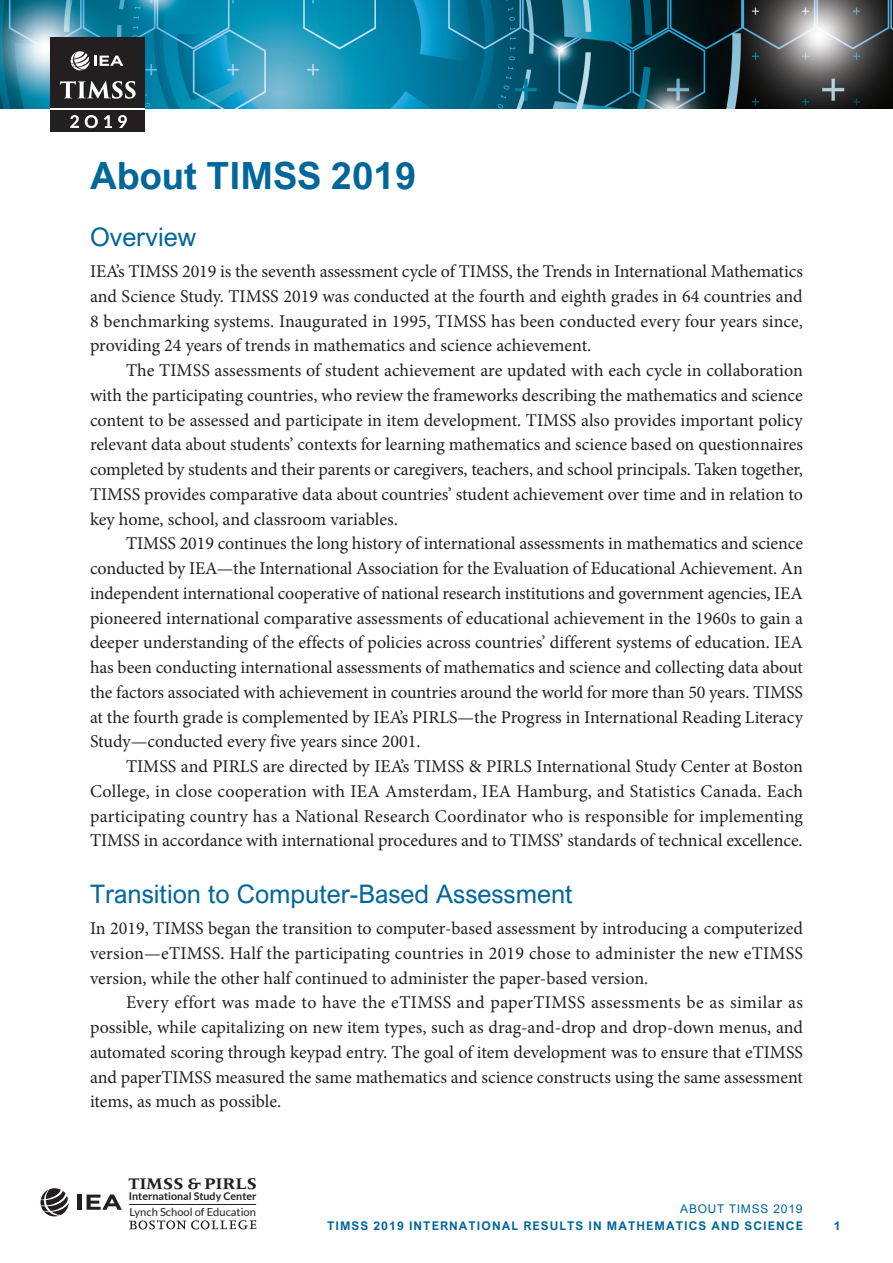
<style>
.page{position:relative;width:893px;height:1263px;background:#fff}
.page>*{position:absolute;margin:0;border:0;box-sizing:border-box;transform-origin:0 0}
.Chapter_title{font:700 37.5px "Arial Nova";color:#01669a}
.Heading_1_Unlisted{font:25.5px "Arial Nova";color:#01669a}
.Body{font:18px/24.8px "Minion Pro";letter-spacing:-.005em;color:#231f20;text-align:justify}
.Body_First{font:18px/24.8px "Minion Pro";color:#231f20;text-align:justify}
.t1{font:700 16.8px "Meridien LT Std";color:#231f20}
.t2{font:700 12px "Arial Nova";letter-spacing:.09em;color:#01669a}
.t3{font:12px "Arial Nova";letter-spacing:.07em;color:#01669a}
.t4{font:11.1px "Lato";color:#231f20}
.t5{font:700 10.65px "Lato";color:#231f20}
</style>
<div class="page">
<img style="left:0;top:0;width:893px;height:108px">
<svg style="left:50px;top:110px;width:95px;height:1px"></svg>
<div style="left:50px;top:111px;width:95px;height:21px;background:#231f20"></div>
<div style="left:50px;top:37px;width:95px;height:71px;background:#231f20"></div>
<svg style="left:70px;top:115px;width:9px;height:13px"></svg>
<svg style="left:85px;top:115px;width:13px;height:13px"></svg>
<svg style="left:104px;top:115px;width:8px;height:13px"></svg>
<svg style="left:118px;top:115px;width:9px;height:13px"></svg>
<svg style="left:60px;top:81px;width:76px;height:18px"></svg>
<svg style="left:71px;top:51px;width:52px;height:19px"></svg>
<svg style="left:40px;top:1188px;width:29px;height:28px"></svg>
<hr style="left:78px;top:1194px;width:4px;height:16px;background:#231f20">
<svg style="left:87px;top:1194px;width:35px;height:16px"></svg>
<svg style="left:129px;top:1220px;width:127px;height:9px"></svg>
<hr style="left:129px;top:1204px;width:127px;height:1px;background:#231f20">
<p class="Chapter_title" style="left:90px;top:154px;width:328px">About TIMSS 2019</p>
<p class="Heading_1_Unlisted" style="left:90px;top:223px;width:108px">Overview</p>
<p class="Body_First" style="left:90px;top:259px;width:714px">IEA’s TIMSS 2019 is the seventh assessment cycle of TIMSS, the Trends in International Mathematics and Science Study. TIMSS 2019 was conducted at the fourth and eighth grades in 64 countries and 8 benchmarking systems. Inaugurated in 1995, TIMSS has been conducted every four years since, providing 24 years of trends in mathematics and science achievement.</p>
<p class="Body" style="left:90px;top:358px;width:715px;text-indent:36px">The TIMSS assessments of student achievement are updated with each cycle in collaboration with the participating countries, who review the frameworks describing the mathematics and science content to be assessed and participate in item development. TIMSS also provides important policy relevant data about students’ contexts for learning mathematics and science based on questionnaires completed by students and their parents or caregivers, teachers, and school principals. Taken together, TIMSS provides comparative data about countries’ student achievement over time and in relation to key home, school, and classroom variables.</p>
<p class="Body" style="left:90px;top:531px;width:715px;text-indent:36px">TIMSS 2019 continues the long history of international assessments in mathematics and science conducted by IEA—the International Association for the Evaluation of Educational Achievement. An independent international cooperative of national research institutions and government agencies, IEA pioneered international comparative assessments of educational achievement in the 1960s to gain a deeper understanding of the effects of policies across countries’ different systems of education. IEA has been conducting international assessments of mathematics and science and collecting data about the factors associated with achievement in countries around the world for more than 50 years. TIMSS at the fourth grade is complemented by IEA’s PIRLS—the Progress in International Reading Literacy Study—conducted every five years since 2001.</p>
<p class="Body" style="left:90px;top:754px;width:715px;text-indent:36px">TIMSS and PIRLS are directed by IEA’s TIMSS &amp; PIRLS International Study Center at Boston College, in close cooperation with IEA Amsterdam, IEA Hamburg, and Statistics Canada. Each participating country has a National Research Coordinator who is responsible for implementing TIMSS in accordance with international procedures and to TIMSS’ standards of technical excellence.</p>
<p class="Heading_1_Unlisted" style="left:90px;top:880px;width:484px">Transition to Computer-Based Assessment</p>
<p class="Body_First" style="left:90px;top:916px;width:715px">In 2019, TIMSS began the transition to computer-based assessment by introducing a computerized version—eTIMSS. Half the participating countries in 2019 chose to administer the new eTIMSS version, while the other half continued to administer the paper-based version.</p>
<p class="Body" style="left:90px;top:990px;width:715px;text-indent:36px">Every effort was made to have the eTIMSS and paperTIMSS assessments be as similar as possible, while capitalizing on new item types, such as drag-and-drop and drop-down menus, and automated scoring through keypad entry. The goal of item development was to ensure that eTIMSS and paperTIMSS measured the same mathematics and science constructs using the same assessment items, as much as possible.</p>
<p class="t1" style="left:128px;top:1174px;width:130px">TIMSS &amp; PIRLS</p>
<p class="t4" style="left:129px;top:1205px;width:128px">Lynch School of Education</p>
<p class="t5" style="left:129px;top:1190px;width:129px">International Study Center</p>
<p class="t3" style="left:680px;top:1202px;width:124px">ABOUT TIMSS 2019</p>
<p class="t2" style="left:327px;top:1218px;width:477px">TIMSS 2019 INTERNATIONAL RESULTS IN MATHEMATICS AND SCIENCE</p>
<p class="t2" style="left:834px;top:1218px;width:8px">1</p>
</div>
